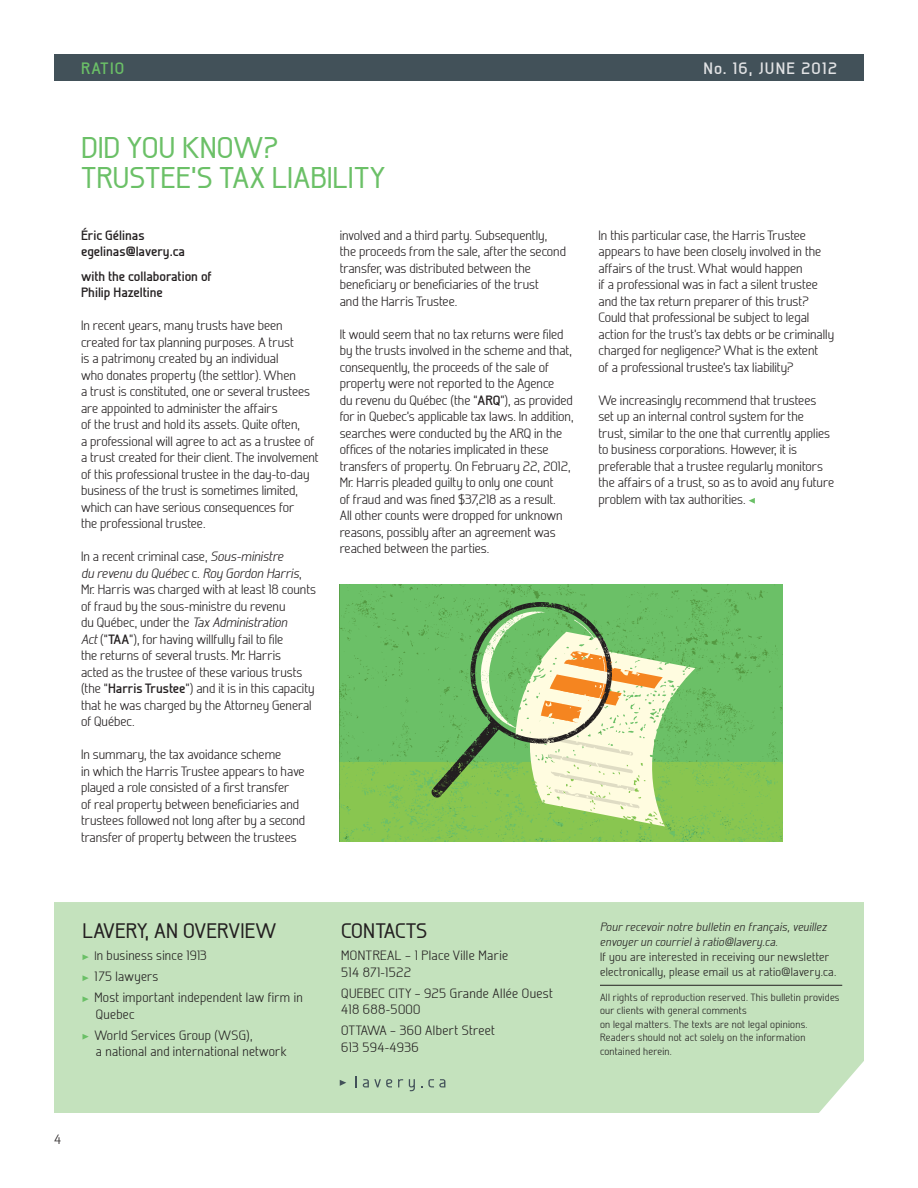
<style>
.page{position:relative;width:918px;height:1188px;background:#fff}
.page>*{position:absolute;margin:0;border:0;box-sizing:border-box;transform-origin:0 0}
.t1{font:500 30px/30px "Galette";color:#6bc067}
.t2{font:500 21px "Galette";letter-spacing:.01em;color:#231f20}
.t3{font:700 16.5px "Galette";letter-spacing:.075em;color:#e1e2e4}
.t4{font:700 16.5px "Galette";letter-spacing:.075em;color:#6bc067}
.t5{font:300 13.5px/16.5px "Galette";color:#231f20}
.t6{font:300 13.5px/21px "Galette";letter-spacing:.02em;color:#231f20}
.t7{font:300 13.5px/16.5px "Galette";letter-spacing:.025em;color:#231f20}
.t8{font:700 13.5px/16.5px "Galette";color:#231f20}
.t9{font:300 12px/15px "Galette";letter-spacing:.025em;color:#231f20}
.t10{font:italic 300 12px/15px "Galette";letter-spacing:.02em;color:#231f20}
.t11{font:300 10.5px/13.5px "Galette";letter-spacing:.025em;color:#231f20}
.s1{font-style:italic}
.s2{font-weight:700}
.s3{font-size:12.3px}
</style>
<div class="page">
<div style="left:54px;top:902px;width:810px;height:211px;background:#c4e2bd"></div>
<svg style="left:82px;top:954px;width:7px;height:6px"></svg>
<svg style="left:82px;top:975px;width:7px;height:6px"></svg>
<svg style="left:82px;top:996px;width:7px;height:6px"></svg>
<svg style="left:82px;top:1034px;width:7px;height:6px"></svg>
<hr style="left:600px;top:985px;width:242px;height:1px;background:#231f20">
<div style="left:54px;top:54px;width:810px;height:27px;background:#425159"></div>
<svg style="left:363px;top:1079px;width:29px;height:8px"></svg>
<svg style="left:398px;top:1079px;width:5px;height:8px"></svg>
<svg style="left:409px;top:1079px;width:6px;height:12px"></svg>
<svg style="left:428px;top:1079px;width:17px;height:8px"></svg>
<svg style="left:340px;top:1080px;width:6px;height:6px"></svg>
<svg style="left:749px;top:498px;width:6px;height:6px"></svg>
<div style="left:340px;top:585px;width:443px;height:17px;background:#6bc067"></div>
<svg style="left:340px;top:602px;width:443px;height:240px;background:#8cc471"></svg>
<p class="t4" style="left:81px;top:58px;width:45px">RATiO</p>
<p class="t3" style="left:703px;top:58px;width:135px">No. 16, juNE 2012</p>
<h1 class="t1" style="left:81px;top:132px;width:306px">DID YOU KNOW?<br>TRUSTEE’S TAX LIABILITY</h1>
<p class="t8" style="left:81px;top:226px;width:105px">Éric Gélinas egelinas@lavery.ca</p>
<p class="t8" style="left:81px;top:267px;width:132px">with the collaboration of<br>Philip Hazeltine</p>
<p class="t5" style="left:81px;top:317px;width:239px">In recent years, many trusts have been created for tax planning purposes. A trust<br>is a patrimony created by an individual<br>who donates property (the settlor). When<br>a trust is constituted, one or several trustees are appointed to administer the affairs<br>of the trust and hold its assets. Quite often,<br>a professional will agree to act as a trustee of a trust created for their client. The involvement of this professional trustee in the day-to-day business of the trust is sometimes limited, which can have serious consequences for<br>the professional trustee.</p>
<p class="t5" style="left:81px;top:548px;width:237px">In a recent criminal case, <span class="s1">Sous-ministre<br>du revenu du Québec</span> c. <span class="s1">Roy Gordon Harris</span>, Mr. Harris was charged with at least 18 counts of fraud by the sous-ministre du revenu<br>du Québec, under the <span class="s1">Tax Administration<br>Act</span> (“<span class="s2">TAA</span>”), for having willfully fail to file<br>the returns of several trusts. Mr. Harris<br>acted as the trustee of these various trusts (the “<span class="s2">Harris Trustee</span>”) and it is in this capacity that he was charged by the Attorney General of Québec.</p>
<p class="t5" style="left:81px;top:746px;width:226px">In summary, the tax avoidance scheme<br>in which the Harris Trustee appears to have played a role consisted of a first transfer<br>of real property between beneficiaries and trustees followed not long after by a second transfer of property between the trustees</p>
<p class="t5" style="left:340px;top:227px;width:228px">involved and a third party. Subsequently, the proceeds from the sale, after the second transfer, was distributed between the beneficiary or beneficiaries of the trust<br>and the Harris Trustee.</p>
<p class="t5" style="left:340px;top:326px;width:235px">It would seem that no tax returns were filed by the trusts involved in the scheme and that, consequently, the proceeds of the sale of property were not reported to the Agence<br>du revenu du Québec (the “<span class="s2">ARQ</span>”), as provided for in Quebec’s applicable tax laws. In addition, searches were conducted by the ARQ in the offices of the notaries implicated in these transfers of property. On February 22, 2012, Mr. Harris pleaded guilty to only one count<br>of fraud and was fined $37,218 as a result.<br>All other counts were dropped for unknown reasons, possibly after an agreement was reached between the parties.</p>
<p class="t5" style="left:599px;top:226px;width:237px">In this particular case, the Harris Trustee appears to have been closely involved in the affairs of the trust. What would happen<br>if a professional was in fact a silent trustee and the tax return preparer of this trust?<br>Could that professional be subject to legal action for the trust’s tax debts or be criminally charged for negligence? What is the extent<br>of a professional trustee’s tax liability?</p>
<p class="t5" style="left:599px;top:391px;width:237px">We increasingly recommend that trustees set up an internal control system for the trust, similar to the one that currently applies to business corporations. However, it is preferable that a trustee regularly monitors the affairs of a trust, so as to avoid any future problem with tax authorities.</p>
<h2 class="t2" style="left:82px;top:918px;width:195px">LAVERY, AN OVERVIEW</h2>
<p class="t6" style="left:94px;top:945px;width:210px"><span class="s3">I</span>n business since 1913<br>175 lawyers<br>Most important independent law firm in</p>
<p class="t6" style="left:94px;top:1003px;width:160px">Quebec<br>World Services Group (WSG),</p>
<p class="t6" style="left:96px;top:1041px;width:192px">a national and international network</p>
<h2 class="t2" style="left:341px;top:918px;width:88px">CONTACTS</h2>
<p class="t7" style="left:341px;top:947px;width:168px">MONTREAL – 1 Place Ville Marie<br>514 871-1522</p>
<p class="t7" style="left:341px;top:984px;width:213px">QUEBEC CITY – 925 Grande Allée Ouest<br>418 688-5000</p>
<p class="t7" style="left:341px;top:1022px;width:155px">OTTAWA – 360 Albert Street<br>613 594-4936</p>
<p class="t10" style="left:600px;top:920px;width:228px">Pour recevoir notre bulletin en français, veuillez envoyer un courriel à ratio@lavery.ca.</p>
<p class="t9" style="left:600px;top:950px;width:238px">If you are interested in receiving our newsletter electronically, please email us at ratio@lavery.ca.</p>
<p class="t11" style="left:600px;top:990px;width:241px">All rights of reproduction reserved. This bulletin provides our clients with general comments<br>on legal matters. The texts are not legal opinions.<br>Readers should not act solely on the information contained herein.</p>
<p class="t5" style="left:54px;top:1131px;width:9px">4</p>
</div>
